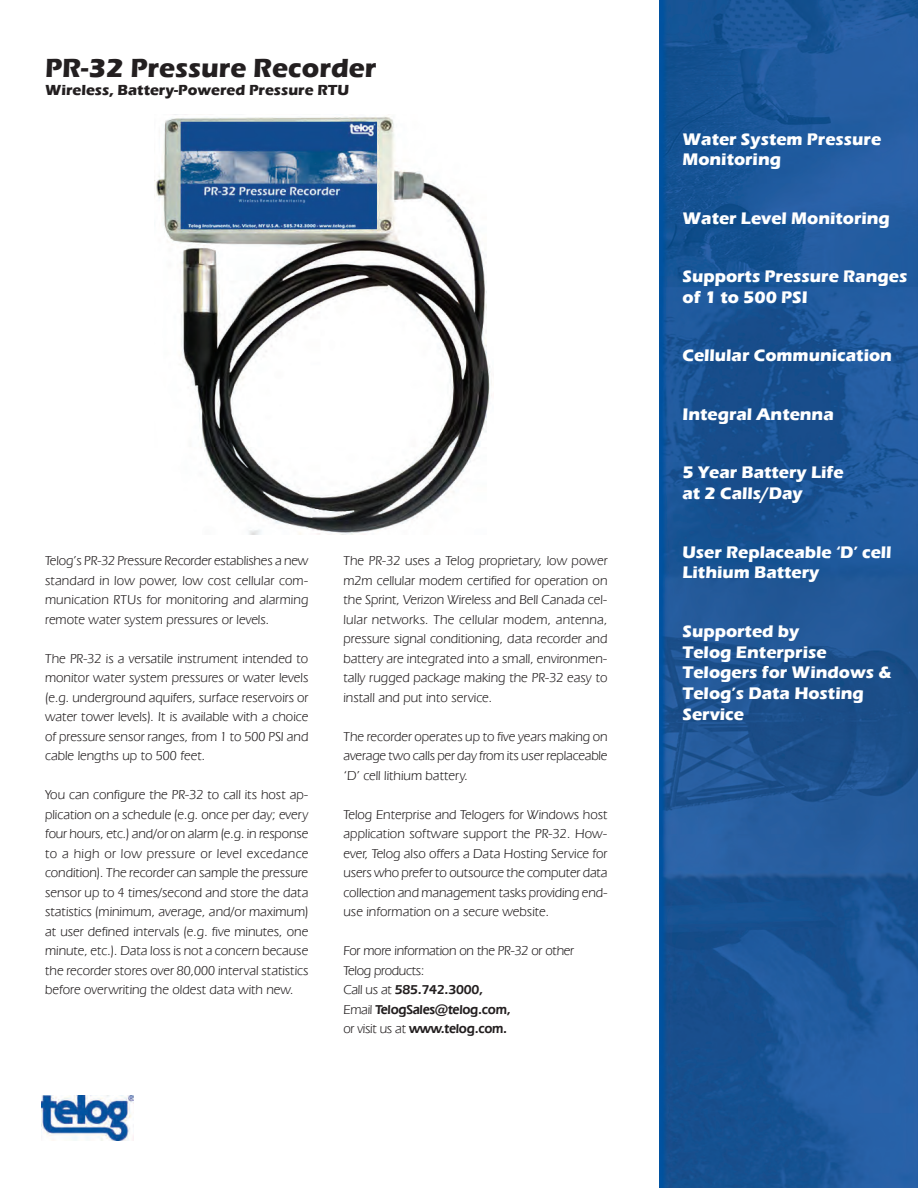
<style>
.page{position:relative;width:918px;height:1188px;background:#fff}
.page>*{position:absolute;margin:0;border:0;box-sizing:border-box;transform-origin:0 0}
.t1{font:700 27px "Eras ITC";color:#231f20}
.t2{font:700 17.25px/20.7px "Eras ITC";color:#fff}
.t3{font:700 15px "Eras ITC";color:#231f20}
.t4{font:13.5px/19.5px "Eras IT Cby BT";color:#231f20;text-align:justify}
.t5{font:13.5px/19.5px "Eras IT Cby BT";letter-spacing:-.02em;color:#231f20}
.s1{font-weight:600}
</style>
<div class="page">
<img style="left:660px;top:0;width:258px;height:1188px">
<img style="left:41px;top:1096px;width:93px;height:44px">
<img style="left:155px;top:116px;width:337px;height:418px">
<h1 class="t1" style="left:45px;top:52px;width:333px">PR-32 Pressure Recorder</h1>
<p class="t3" style="left:45px;top:81px;width:305px">Wireless, Battery-Powered Pressure RTU</p>
<p class="t4" style="left:45px;top:551px;width:265px">Telog’s PR-32 Pressure Recorder establishes a new standard in low power, low cost cellular com&shy;munication RTUs for monitoring and alarming remote water system pressures or levels.</p>
<p class="t4" style="left:45px;top:648px;width:265px">The PR-32 is a versatile instrument intended to monitor water system pressures or water levels (e.g. underground aquifers, surface reservoirs or water tower levels). It is available with a choice of pressure sensor ranges, from 1 to 500 PSI and cable lengths up to 500 feet.</p>
<p class="t4" style="left:45px;top:785px;width:265px">You can configure the PR-32 to call its host ap&shy;plication on a schedule (e.g. once per day; every four hours, etc.) and/or on alarm (e.g. in response to a high or low pressure or level excedance condition). The recorder can sample the pressure sensor up to 4 times/second and store the data statistics (minimum, average, and/or maximum) at user defined intervals (e.g. five minutes, one minute, etc.). Data loss is not a concern because the recorder stores over 80,000 interval statistics before overwriting the oldest data with new.</p>
<p class="t4" style="left:344px;top:551px;width:266px">The PR-32 uses a Telog proprietary, low power m2m cellular modem certified for operation on the Sprint, Verizon Wireless and Bell Canada cel&shy;lular networks. The cellular modem, antenna, pressure signal conditioning, data recorder and battery are integrated into a small, environmen&shy;tally rugged package making the PR-32 easy to install and put into service.</p>
<p class="t4" style="left:344px;top:726px;width:266px">The recorder operates up to five years making on average two calls per day from its user replaceable ‘D’ cell lithium battery.</p>
<p class="t4" style="left:344px;top:804px;width:266px">Telog Enterprise and Telogers for Windows host application software support the PR-32. How&shy;ever, Telog also offers a Data Hosting Service for users who prefer to outsource the computer data collection and management tasks providing end&shy;use information on a secure website.</p>
<p class="t5" style="left:344px;top:941px;width:232px">For more information on the PR-32 or other<br>Telog products:<br>Call us at <span class="s1">585.742.3000,<br></span>Email <span class="s1">TelogSales@telog.com,<br></span>or visit us at <span class="s1">www.telog.com.</span></p>
<p class="t2" style="left:682px;top:129px;width:200px">Water System Pressure<br>Monitoring</p>
<p class="t2" style="left:682px;top:208px;width:209px">Water Level Monitoring</p>
<p class="t2" style="left:682px;top:266px;width:226px">Supports Pressure Ranges of 1 to 500 PSI</p>
<p class="t2" style="left:682px;top:345px;width:211px">Cellular Communication</p>
<p class="t2" style="left:682px;top:404px;width:153px">Integral Antenna</p>
<p class="t2" style="left:682px;top:462px;width:163px">5 Year Battery Life at 2 Calls/Day</p>
<p class="t2" style="left:682px;top:542px;width:211px">User Replaceable ‘D’ cell<br>Lithium Battery</p>
<p class="t2" style="left:682px;top:621px;width:211px">Supported by<br>Telog Enterprise<br>Telogers for Windows &amp;<br>Telog’s Data Hosting<br>Service</p>
</div>
